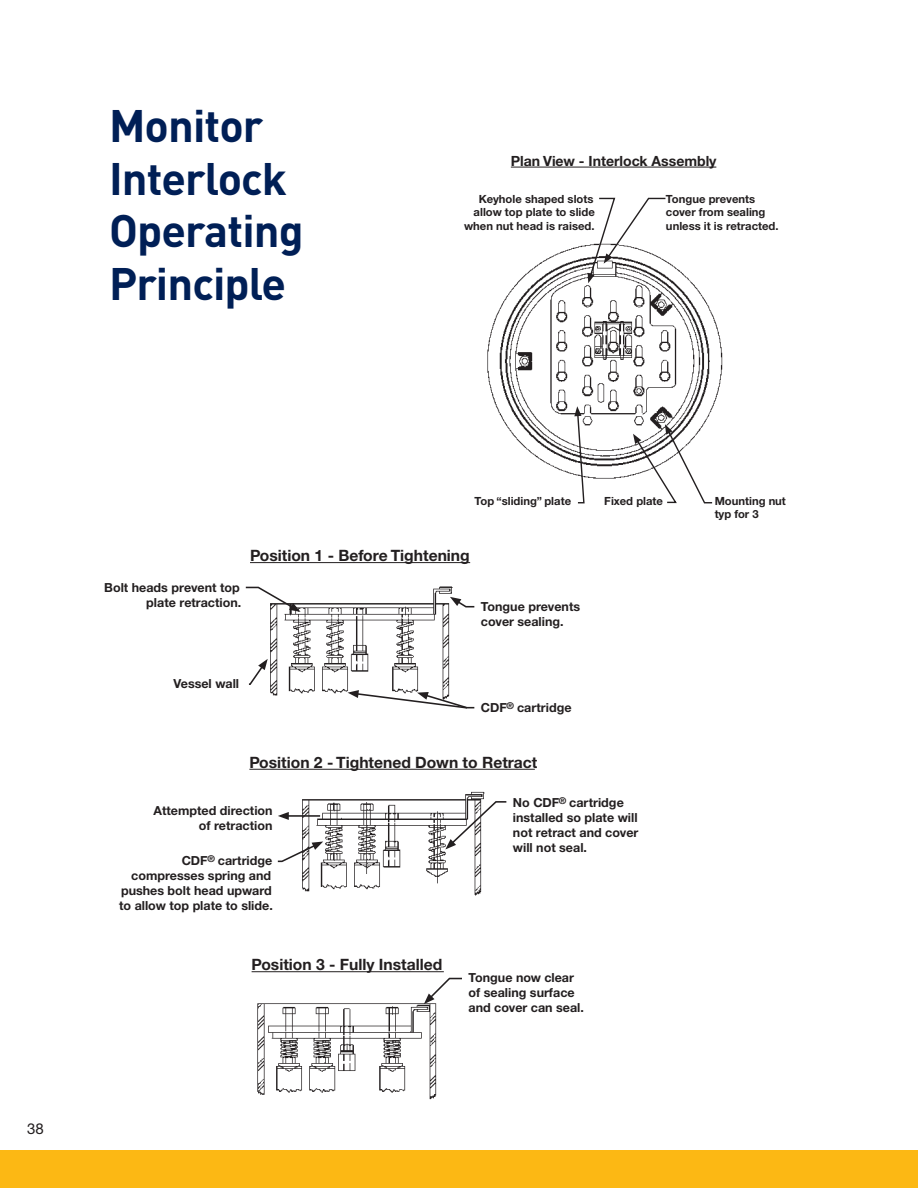
<style>
.page{position:relative;width:918px;height:1188px;background:#fff}
.page>*{position:absolute;margin:0;border:0;box-sizing:border-box;transform-origin:0 0}
.t1{font:700 45px/52.5px "DINOT";letter-spacing:-.02em;color:#001f56}
.t2{font:700 15.6px "Helvetica Neue LT Std";color:#231f20}
.t3{font:15px "Helvetica Neue LT Std";color:#231f20}
.t4{font:700 14.1px "Helvetica Neue LT Std";color:#231f20}
.t5{font:700 12.45px/15px "Helvetica Neue LT Std";color:#231f20;text-align:right}
.t6{font:700 11.25px/13.5px "Helvetica Neue LT Std";color:#231f20}
</style>
<div class="page">
<div style="left:0;top:1150px;width:918px;height:38px;background:#fcb814"></div>
<img style="left:487px;top:166px;width:236px;height:313px">
<hr style="left:511px;top:167px;width:205px;height:1px;background:#231f20">
<svg style="left:588px;top:197px;width:79px;height:86px"></svg>
<svg style="left:574px;top:406px;width:11px;height:98px"></svg>
<svg style="left:633px;top:424px;width:81px;height:80px"></svg>
<img style="left:270px;top:586px;width:183px;height:110px">
<hr style="left:250px;top:562px;width:220px;height:1px;background:#231f20">
<svg style="left:245px;top:586px;width:56px;height:26px"></svg>
<svg style="left:248px;top:659px;width:20px;height:26px"></svg>
<svg style="left:450px;top:597px;width:25px;height:11px"></svg>
<svg style="left:348px;top:690px;width:127px;height:19px"></svg>
<img style="left:249px;top:768px;width:247px;height:128px">
<hr style="left:249px;top:769px;width:286px;height:1px;background:#231f20">
<hr style="left:286px;top:815px;width:34px;height:2px;background:#231f20">
<svg style="left:278px;top:812px;width:11px;height:8px"></svg>
<svg style="left:276px;top:842px;width:47px;height:21px"></svg>
<svg style="left:445px;top:800px;width:62px;height:49px"></svg>
<img style="left:251px;top:971px;width:193px;height:129px">
<hr style="left:252px;top:971px;width:192px;height:1px;background:#231f20">
<svg style="left:424px;top:977px;width:38px;height:27px"></svg>
<h1 class="t1" style="left:109px;top:103px;width:196px">Monitor<br>Interlock<br>Operating<br>Principle</h1>
<p class="t4" style="left:511px;top:155px;width:207px">Plan View - Interlock Assembly</p>
<p class="t6" style="left:464px;top:193px;width:132px;text-align:right">Keyhole shaped slots allow top plate to slide when nut head is raised.</p>
<p class="t6" style="left:666px;top:193px;width:114px">Tongue prevents cover from sealing unless it is retracted.</p>
<p class="t3" style="left:27px;top:1122px;width:18px">38</p>
<p class="t6" style="left:475px;top:495px;width:98px">Top “sliding” plate</p>
<p class="t6" style="left:604px;top:495px;width:60px">Fixed plate</p>
<p class="t6" style="left:715px;top:495px;width:73px">Mounting nut typ for 3</p>
<p class="t5" style="left:104px;top:581px;width:139px">Bolt heads prevent top plate retraction.</p>
<p class="t2" style="left:250px;top:550px;width:221px">Position 1 - Before Tightening</p>
<p class="t5" style="left:481px;top:600px;width:101px;text-align:left">Tongue prevents cover sealing.</p>
<p class="t5" style="left:174px;top:677px;width:67px">Vessel wall</p>
<p class="t5" style="left:481px;top:701px;width:92px">CDF<sup>®</sup> cartridge</p>
<p class="t2" style="left:249px;top:756px;width:290px">Position 2 - Tightened Down to Retract</p>
<p class="t5" style="left:154px;top:804px;width:121px">Attempted direction of retraction</p>
<p class="t5" style="left:119px;top:854px;width:155px">CDF<sup>®</sup> cartridge compresses spring and pushes bolt head upward to allow top plate to slide.</p>
<p class="t2" style="left:252px;top:959px;width:192px">Position 3 - Fully Installed</p>
<p class="t5" style="left:513px;top:796px;width:127px;text-align:left">No CDF<sup>®</sup> cartridge installed so plate will not retract and cover will not seal.</p>
<p class="t5" style="left:469px;top:971px;width:117px;text-align:left">Tongue now clear of sealing surface and cover can seal.</p>
</div>
